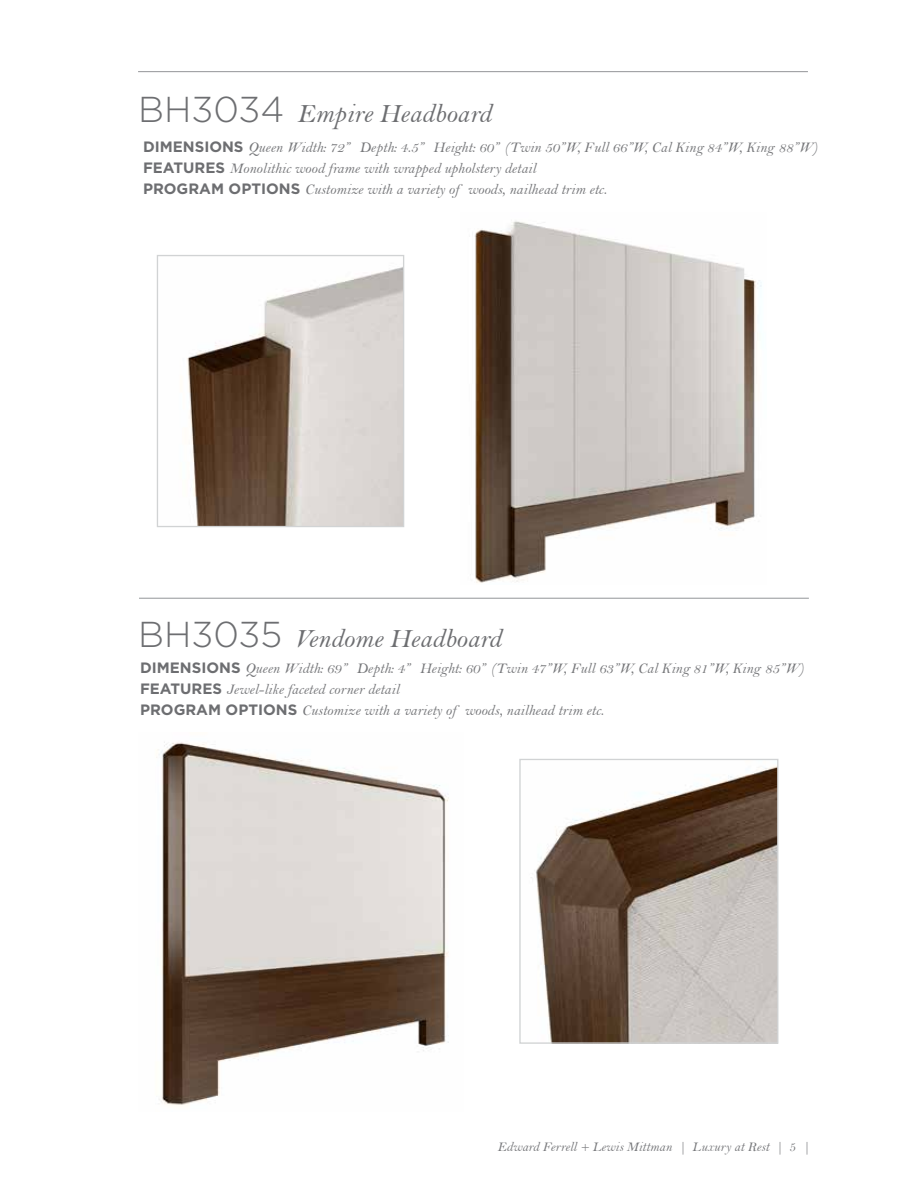
<style>
.page{position:relative;width:918px;height:1188px;background:#fff}
.page>*{position:absolute;margin:0;border:0;box-sizing:border-box;transform-origin:0 0}
.t1{font:27px "Bell MT Italic";color:#6d6e71}
.t2{font:15px/21px "Bell MT Italic";color:#77787b}
.t3{font:700 15px "Gotham";color:#6d6e71}
.t4{font:13.5px "Bell MT Italic";color:#77787b}
.s1{font-family:"Gotham";font-weight:300;font-size:36px}
.s2{font-family:"Gotham";font-weight:700;color:#6d6e71}
.s3{font-family:"Bell"}
</style>
<div class="page">
<img style="left:531px;top:766px;width:245px;height:276px">
<div style="left:519px;top:759px;width:259px;height:285px;border:1px solid #d1d3d4"></div>
<img style="left:156px;top:742px;width:293px;height:363px">
<img style="left:187px;top:267px;width:215px;height:258px">
<div style="left:157px;top:255px;width:247px;height:272px;border:1px solid #d1d3d4"></div>
<img style="left:475px;top:221px;width:287px;height:362px">
<hr style="left:138px;top:71px;width:670px;height:1px;background:#939598">
<hr style="left:139px;top:598px;width:670px;height:1px;background:#939598">
<h1 class="t1" style="left:138px;top:97px;width:355px"><span class="s1">BH3034</span> Empire Headboard</h1>
<p class="t2" style="left:143px;top:136px;width:676px"><span class="s2">DIMENSIONS</span> Queen Width: 72” Depth: 4.5” Height: 60” (Twin 50”W, Full 66”W, Cal King 84”W, King 88”W)<br><span class="s2">FEATURES</span> Monolithic wood frame with wrapped upholstery detail</p>
<p class="t3" style="left:143px;top:180px;width:79px">PROGRAMO</p>
<p class="t3" style="left:241px;top:180px;width:31px">PTIONS</p>
<p class="t2" style="left:305px;top:178px;width:303px">Customize with a variety of woods, nailhead trim etc.</p>
<h1 class="t1" style="left:138px;top:623px;width:365px"><span class="s1">BH3035</span> Vendome Headboard</h1>
<p class="t2" style="left:140px;top:658px;width:665px"><span class="s2">DIMENSIONS</span> Queen Width: 69” Depth: 4” Height: 60” (Twin 47”W, Full 63”W, Cal King 81”W, King 85”W)<br><span class="s2">FEATURES</span> Jewel-like faceted corner detail</p>
<p class="t3" style="left:140px;top:701px;width:79px">PROGRAMO</p>
<p class="t3" style="left:238px;top:701px;width:31px">PTIONS</p>
<p class="t2" style="left:302px;top:700px;width:303px">Customize with a variety of woods, nailhead trim etc.</p>
<p class="t4" style="left:498px;top:1138px;width:314px">Edward Ferrell + Lewis Mittman | Luxury at Rest | <span class="s3">5</span> |</p>
</div>
